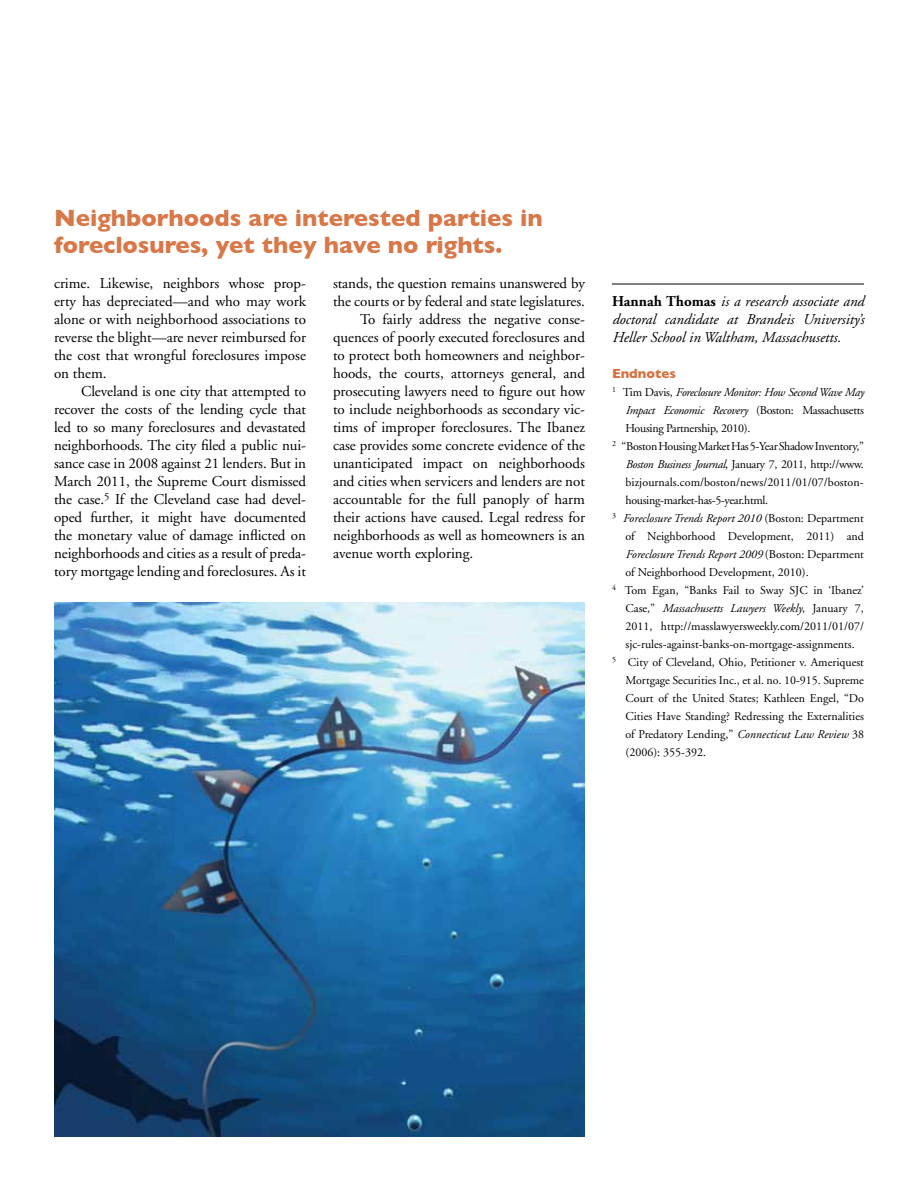
<style>
.page{position:relative;width:918px;height:1188px;background:#fff}
.page>*{position:absolute;margin:0;border:0;box-sizing:border-box;transform-origin:0 0}
.t1{font:700 24px/27px "Gill Sans";color:#d87748}
.t2{font:15px/18px "Adobe Garamond";color:#000;text-align:justify}
.t3{font:italic 15px/18px "Adobe Garamond";color:#000;text-align:justify}
.t4{font:700 13.5px "Gill Sans";color:#d6703f}
.t5{font:12px "Adobe Garamond";color:#000}
.t6{font:italic 12px "Adobe Garamond";letter-spacing:-.01em;color:#000}
.t7{font:12px "Adobe Garamond";letter-spacing:-.025em;color:#000}
.s1{font-weight:700;font-style:normal}
.s2{font-style:normal}
.s3{font-style:italic}
</style>
<div class="page">
<hr style="left:612px;top:284px;width:252px;height:1px;background:#000">
<img style="left:54px;top:603px;width:531px;height:533px">
<h1 class="t1" style="left:54px;top:204px;width:490px">Neighborhoods are interested parties in foreclosures, yet they have no rights.</h1>
<p class="t2" style="left:54px;top:275px;width:254px">crime. Likewise, neighbors whose prop&shy;erty has depreciated—and who may work alone or with neighborhood associations to reverse the blight—are never reimbursed for the cost that wrongful foreclosures impose on them.</p>
<p class="t2" style="left:54px;top:383px;width:254px;text-indent:27px">Cleveland is one city that attempted to recover the costs of the lending cycle that led to so many foreclosures and devastated neighborhoods. The city filed a public nui&shy;sance case in 2008 against 21 lenders. But in March 2011, the Supreme Court dismissed the case.<sup>5</sup> If the Cleveland case had devel&shy;oped further, it might have documented the monetary value of damage inflicted on neighborhoods and cities as a result of preda&shy;tory mortgage lending and foreclosures. As it</p>
<p class="t2" style="left:333px;top:275px;width:253px">stands, the question remains unanswered by</p>
<p class="t2" style="left:333px;top:293px;width:253px">the courts or by federal and state legislatures.</p>
<p class="t2" style="left:360px;top:311px;width:227px">To fairly address the negative conse-</p>
<p class="t2" style="left:333px;top:329px;width:253px">quences of poorly executed foreclosures and</p>
<p class="t2" style="left:333px;top:347px;width:253px">to protect both homeowners and neighbor-</p>
<p class="t2" style="left:333px;top:365px;width:254px">hoods, the courts, attorneys general, and</p>
<p class="t2" style="left:333px;top:383px;width:254px">prosecuting lawyers need to figure out how</p>
<p class="t2" style="left:333px;top:401px;width:254px">to include neighborhoods as secondary vic-</p>
<p class="t2" style="left:333px;top:419px;width:253px">tims of improper foreclosures. The Ibanez</p>
<p class="t2" style="left:333px;top:437px;width:254px">case provides some concrete evidence of the</p>
<p class="t2" style="left:333px;top:455px;width:253px">unanticipated impact on neighborhoods</p>
<p class="t2" style="left:333px;top:473px;width:254px">and cities when servicers and lenders are not</p>
<p class="t2" style="left:333px;top:491px;width:254px">accountable for the full panoply of harm</p>
<p class="t2" style="left:333px;top:509px;width:253px">their actions have caused. Legal redress for</p>
<p class="t2" style="left:333px;top:527px;width:253px">neighborhoods as well as homeowners is an</p>
<p class="t2" style="left:333px;top:545px;width:142px">avenue worth exploring.</p>
<p class="t3" style="left:612px;top:293px;width:254px"><span class="s1">Hannah Thomas</span> is a research associate and doctoral candidate at Brandeis University’s Heller School in Waltham, Massachusetts.</p>
<p class="t4" style="left:612px;top:366px;width:66px">Endnotes</p>
<p class="t6" style="left:612px;top:386px;width:253px"><sup>1</sup> <span class="s2">Tim Davis,</span> Foreclosure Monitor: How Second Wave May</p>
<p class="t6" style="left:625px;top:404px;width:240px">Impact Economic Recovery <span class="s2">(Boston: Massachusetts</span></p>
<p class="t7" style="left:625px;top:422px;width:126px">Housing Partnership, 2010).</p>
<p class="t7" style="left:612px;top:440px;width:253px"><sup>2</sup> “Boston Housing Market Has 5-Year Shadow Inventory,”</p>
<p class="t7" style="left:625px;top:458px;width:240px"><span class="s3">Boston Business Journal</span>, January 7, 2011, http://www.</p>
<p class="t5" style="left:625px;top:476px;width:240px">bizjournals.com/boston/news/2011/01/07/boston-</p>
<p class="t7" style="left:625px;top:494px;width:144px">housing-market-has-5-year.html.</p>
<p class="t6" style="left:612px;top:512px;width:253px"><sup>3</sup> Foreclosure Trends Report 2010 <span class="s2">(Boston: Department</span></p>
<p class="t5" style="left:625px;top:530px;width:240px">of Neighborhood Development, 2011) and</p>
<p class="t6" style="left:625px;top:548px;width:240px">Foreclosure Trends Report 2009 <span class="s2">(Boston: Department</span></p>
<p class="t5" style="left:625px;top:566px;width:185px">of Neighborhood Development, 2010).</p>
<p class="t5" style="left:612px;top:584px;width:254px"><sup>4</sup> Tom Egan, “Banks Fail to Sway SJC in ‘Ibanez’</p>
<p class="t6" style="left:625px;top:602px;width:240px"><span class="s2">Case,”</span> Massachusetts Lawyers Weekly<span class="s2">, January 7,</span></p>
<p class="t5" style="left:625px;top:620px;width:240px">2011, http://masslawyersweekly.com/2011/01/07/</p>
<p class="t5" style="left:625px;top:638px;width:231px">sjc-rules-against-banks-on-mortgage-assignments.</p>
<p class="t5" style="left:612px;top:656px;width:253px"><sup>5</sup> City of Cleveland, Ohio, Petitioner v. Ameriquest</p>
<p class="t5" style="left:625px;top:674px;width:240px">Mortgage Securities Inc., et al. no. 10-915. Supreme</p>
<p class="t5" style="left:625px;top:692px;width:240px">Court of the United States; Kathleen Engel, “Do</p>
<p class="t5" style="left:625px;top:710px;width:240px">Cities Have Standing? Redressing the Externalities</p>
<p class="t5" style="left:625px;top:728px;width:240px">of Predatory Lending,” <span class="s3">Connecticut Law Review</span> 38</p>
<p class="t5" style="left:625px;top:746px;width:82px">(2006): 355-392.</p>
</div>
